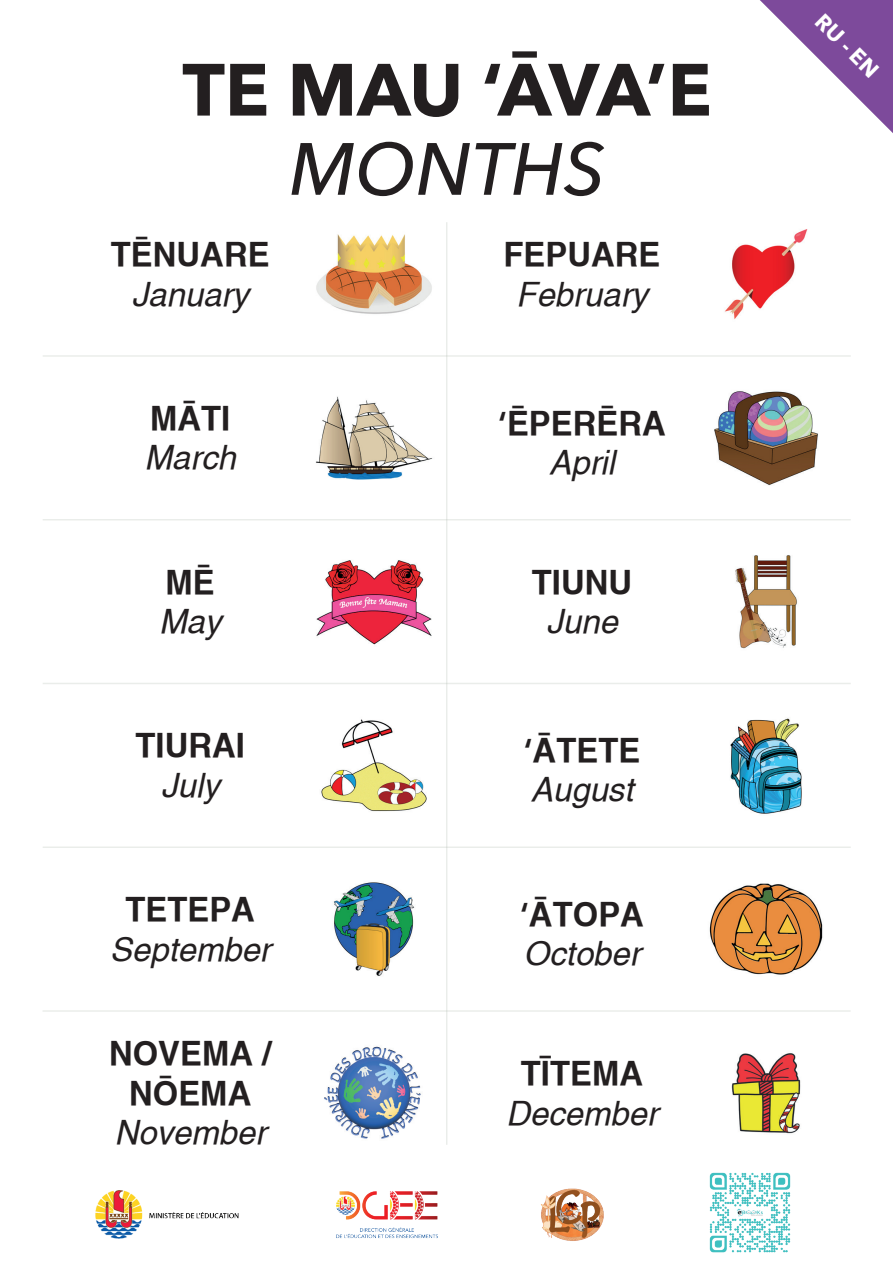
<style>
.page{position:relative;width:893px;height:1263px;background:#fff}
.page>*{position:absolute;margin:0;border:0;box-sizing:border-box;transform-origin:0 0}
.t1{font:700 73.05px "Avenir Next";letter-spacing:-.02em;color:#231f20}
.t2{font:italic 500 73.05px "Avenir Next";color:#231f20}
.t3{font:italic 32.85px/39.5px "Hawn Helv";color:#231f20}
.t4{font:700 32.85px/39.5px "Hawn Helv";color:#231f20;text-align:center}
.t5{font:700 21.9px "Avenir Next";color:#fff}
.s1{font-family:"Avenir Next";font-weight:600}
.s2{font-weight:400;font-style:italic}
.s3{font-family:"Avenir Next";font-weight:600;font-style:normal}
.s4{font-weight:700;font-style:normal}
</style>
<div class="page">
<img style="left:541px;top:1188px;width:63px;height:53px">
<img style="left:95px;top:1190px;width:144px;height:49px">
<img style="left:336px;top:1191px;width:102px;height:48px">
<img style="left:709px;top:1172px;width:82px;height:81px">
<svg style="left:760px;top:0;width:133px;height:133px"></svg>
<hr style="left:43px;top:355px;width:808px;height:2px;background:#adb7ab">
<hr style="left:446px;top:222px;width:1px;height:923px;background:#adb7ab">
<hr style="left:43px;top:1010px;width:808px;height:2px;background:#adb7ab">
<hr style="left:43px;top:846px;width:808px;height:2px;background:#adb7ab">
<hr style="left:43px;top:519px;width:808px;height:1px;background:#adb7ab">
<hr style="left:43px;top:683px;width:808px;height:1px;background:#adb7ab">
<img style="left:316px;top:234px;width:116px;height:80px">
<img style="left:724px;top:229px;width:84px;height:90px">
<img style="left:316px;top:396px;width:117px;height:84px">
<img style="left:714px;top:391px;width:104px;height:95px">
<img style="left:316px;top:560px;width:116px;height:85px">
<img style="left:735px;top:555px;width:62px;height:94px">
<img style="left:321px;top:719px;width:106px;height:93px">
<img style="left:730px;top:718px;width:72px;height:96px">
<img style="left:334px;top:882px;width:81px;height:94px">
<img style="left:709px;top:883px;width:114px;height:92px">
<img style="left:324px;top:1046px;width:97px;height:93px">
<img style="left:731px;top:1053px;width:70px;height:81px">
<h1 class="t1" style="left:182px;top:27px;width:531px">TE MAU ‘ĀVA’E</h1>
<h1 class="t2" style="left:289px;top:107px;width:317px">MONTHS</h1>
<p class="t4" style="left:111px;top:234px;width:160px">TËNUARE</p>
<p class="t3" style="left:132px;top:274px;width:118px">January</p>
<p class="t4" style="left:150px;top:398px;width:82px">MÄTI</p>
<p class="t3" style="left:145px;top:438px;width:93px">March</p>
<p class="t4" style="left:166px;top:562px;width:51px">MË</p>
<p class="t3" style="left:159px;top:602px;width:64px">May</p>
<p class="t4" style="left:135px;top:725px;width:111px">TIURAI</p>
<p class="t3" style="left:161px;top:765px;width:60px">July</p>
<p class="t4" style="left:125px;top:889px;width:131px">TETEPA</p>
<p class="t3" style="left:110px;top:929px;width:162px">September</p>
<p class="t4" style="left:109px;top:1033px;width:164px">NOVEMA /<br>NÖEMA</p>
<p class="t3" style="left:114px;top:1113px;width:153px">November</p>
<p class="t4" style="left:503px;top:234px;width:158px">FEPUARE</p>
<p class="t3" style="left:516px;top:274px;width:133px">February</p>
<p class="t4" style="left:498px;top:403px;width:169px"><span class="s1">‘</span>ËPERËRA<br><span class="s2">April</span></p>
<p class="t4" style="left:532px;top:562px;width:102px">TIUNU</p>
<p class="t3" style="left:546px;top:602px;width:73px">June</p>
<p class="t3" style="left:524px;top:731px;width:118px"><span class="s3">‘</span><span class="s4">ÄTETE<br></span>August</p>
<p class="t3" style="left:520px;top:894px;width:125px"><span class="s3">‘</span><span class="s4">ÄTOPA<br></span>October</p>
<p class="t4" style="left:521px;top:1053px;width:124px">TÏTEMA</p>
<p class="t3" style="left:506px;top:1093px;width:153px">December</p>
<p class="t5" style="left:832px;top:4px;width:81px;rotate:45deg">RU - EN</p>
</div>
